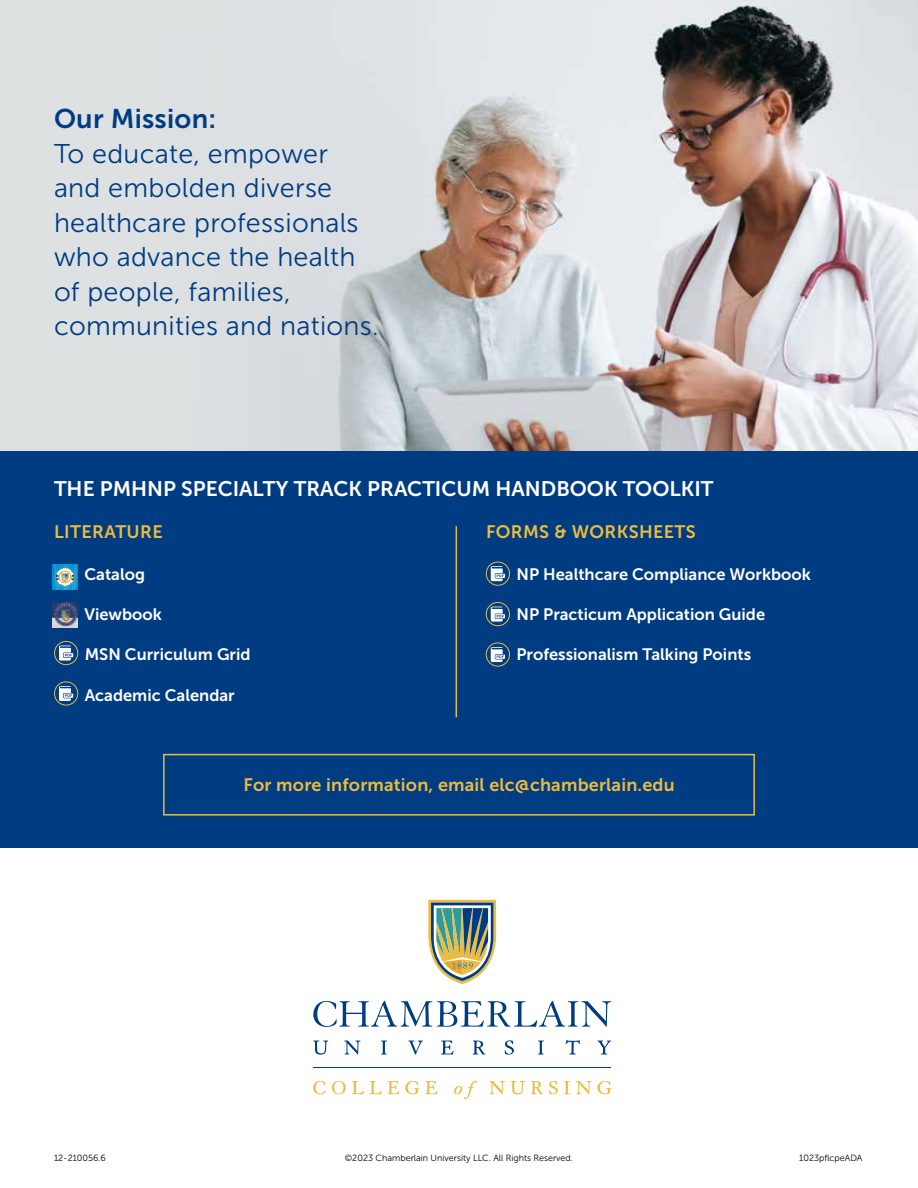
<style>
.page{position:relative;width:918px;height:1188px;background:#fff}
.page>*{position:absolute;margin:0;border:0;box-sizing:border-box;transform-origin:0 0}
.Mission_-_BC{font:27px/34.5px "Museo Sans 300";letter-spacing:.01em;color:#003c82}
.H2_-_ToolKit{font:21px "Museo Sans 700";color:#fff}
.Back_Email{font:18px "Museo Sans 700";letter-spacing:.01em;color:#ecbb3f}
.BC_literature{font:18px "Museo Sans 700";letter-spacing:.02em;color:#ecbb3f}
.BC_hyperlinks{font:16.5px "Museo Sans 700";color:#fff}
.t1{font:9px "Museo Sans 300";color:#000}
.s1{font-family:"Museo Sans 700"}
</style>
<div class="page">
<div style="left:0;top:0;width:918px;height:451px;background:#dde1e2"></div>
<img style="left:335px;top:0;width:583px;height:451px">
<div style="left:0;top:451px;width:918px;height:397px;background:#003c82"></div>
<svg style="left:59px;top:646px;width:14px;height:15px"></svg>
<div style="left:54px;top:641px;width:24px;height:24px;border:1px solid #ecbb3f;border-radius:50%"></div>
<svg style="left:59px;top:686px;width:14px;height:15px"></svg>
<div style="left:54px;top:682px;width:24px;height:23px;border:1px solid #ecbb3f;border-radius:50%"></div>
<svg style="left:491px;top:566px;width:14px;height:15px"></svg>
<div style="left:486px;top:562px;width:24px;height:24px;border:1px solid #ecbb3f;border-radius:50%"></div>
<svg style="left:491px;top:607px;width:14px;height:15px"></svg>
<div style="left:486px;top:602px;width:24px;height:24px;border:1px solid #ecbb3f;border-radius:50%"></div>
<svg style="left:491px;top:647px;width:14px;height:15px"></svg>
<div style="left:486px;top:643px;width:24px;height:23px;border:1px solid #ecbb3f;border-radius:50%"></div>
<svg style="left:53px;top:565px;width:25px;height:25px"></svg>
<img style="left:53px;top:602px;width:25px;height:25px">
<hr style="left:456px;top:526px;width:1px;height:191px;background:#ecbb3f">
<svg style="left:313px;top:1081px;width:13px;height:13px"></svg>
<svg style="left:332px;top:1081px;width:14px;height:13px"></svg>
<svg style="left:352px;top:1081px;width:12px;height:13px"></svg>
<svg style="left:370px;top:1081px;width:49px;height:13px"></svg>
<svg style="left:425px;top:1081px;width:12px;height:13px"></svg>
<svg style="left:454px;top:1081px;width:23px;height:18px"></svg>
<svg style="left:489px;top:1081px;width:16px;height:13px"></svg>
<svg style="left:511px;top:1081px;width:14px;height:13px"></svg>
<svg style="left:531px;top:1081px;width:12px;height:13px"></svg>
<svg style="left:549px;top:1081px;width:9px;height:13px"></svg>
<svg style="left:564px;top:1081px;width:6px;height:13px"></svg>
<svg style="left:576px;top:1081px;width:15px;height:13px"></svg>
<svg style="left:597px;top:1081px;width:14px;height:13px"></svg>
<hr style="left:313px;top:1067px;width:298px;height:1px;background:#003c82">
<svg style="left:313px;top:1041px;width:15px;height:14px"></svg>
<svg style="left:344px;top:1041px;width:16px;height:13px"></svg>
<svg style="left:381px;top:1041px;width:6px;height:13px"></svg>
<svg style="left:408px;top:1041px;width:15px;height:14px"></svg>
<svg style="left:441px;top:1041px;width:13px;height:13px"></svg>
<svg style="left:473px;top:1041px;width:12px;height:13px"></svg>
<svg style="left:505px;top:1040px;width:9px;height:15px"></svg>
<svg style="left:538px;top:1041px;width:6px;height:13px"></svg>
<svg style="left:566px;top:1040px;width:14px;height:14px"></svg>
<svg style="left:598px;top:1041px;width:13px;height:13px"></svg>
<svg style="left:313px;top:1001px;width:298px;height:26px"></svg>
<svg style="left:428px;top:900px;width:68px;height:84px"></svg>
<div style="left:163px;top:754px;width:592px;height:62px;border:2px solid #ecbb3f"></div>
<p class="Mission_-_BC" style="left:54px;top:102px;width:326px"><span class="s1">Our Mission:<br></span>To educate, empower and embolden diverse healthcare professionals who advance the health of people, families, communities and nations.</p>
<p class="H2_-_ToolKit" style="left:54px;top:477px;width:661px">THE PMHNP SPECIALTY TRACK PRACTICUM HANDBOOK TOOLKIT</p>
<p class="BC_literature" style="left:54px;top:522px;width:110px">LITERATURE</p>
<p class="BC_hyperlinks" style="left:84px;top:565px;width:62px">Catalog</p>
<p class="BC_hyperlinks" style="left:84px;top:605px;width:79px">Viewbook</p>
<p class="BC_hyperlinks" style="left:85px;top:646px;width:167px">MSN Curriculum Grid</p>
<p class="BC_hyperlinks" style="left:85px;top:686px;width:151px">Academic Calendar</p>
<p class="BC_literature" style="left:486px;top:522px;width:211px">FORMS &amp; WORKSHEETS</p>
<p class="BC_hyperlinks" style="left:517px;top:565px;width:296px">NP Healthcare Compliance Workbook</p>
<p class="BC_hyperlinks" style="left:517px;top:605px;width:250px">NP Practicum Application Guide</p>
<p class="BC_hyperlinks" style="left:517px;top:646px;width:236px">Professionalism Talking Points</p>
<p class="Back_Email" style="left:243px;top:775px;width:433px">For more information, email elc@chamberlain.edu</p>
<p class="t1" style="left:54px;top:1153px;width:53px">12-210056.6</p>
<p class="t1" style="left:345px;top:1153px;width:230px">©2023 Chamberlain University LLC. All Rights Reserved.</p>
<p class="t1" style="left:799px;top:1153px;width:65px">1023pflcpeADA</p>
</div>
